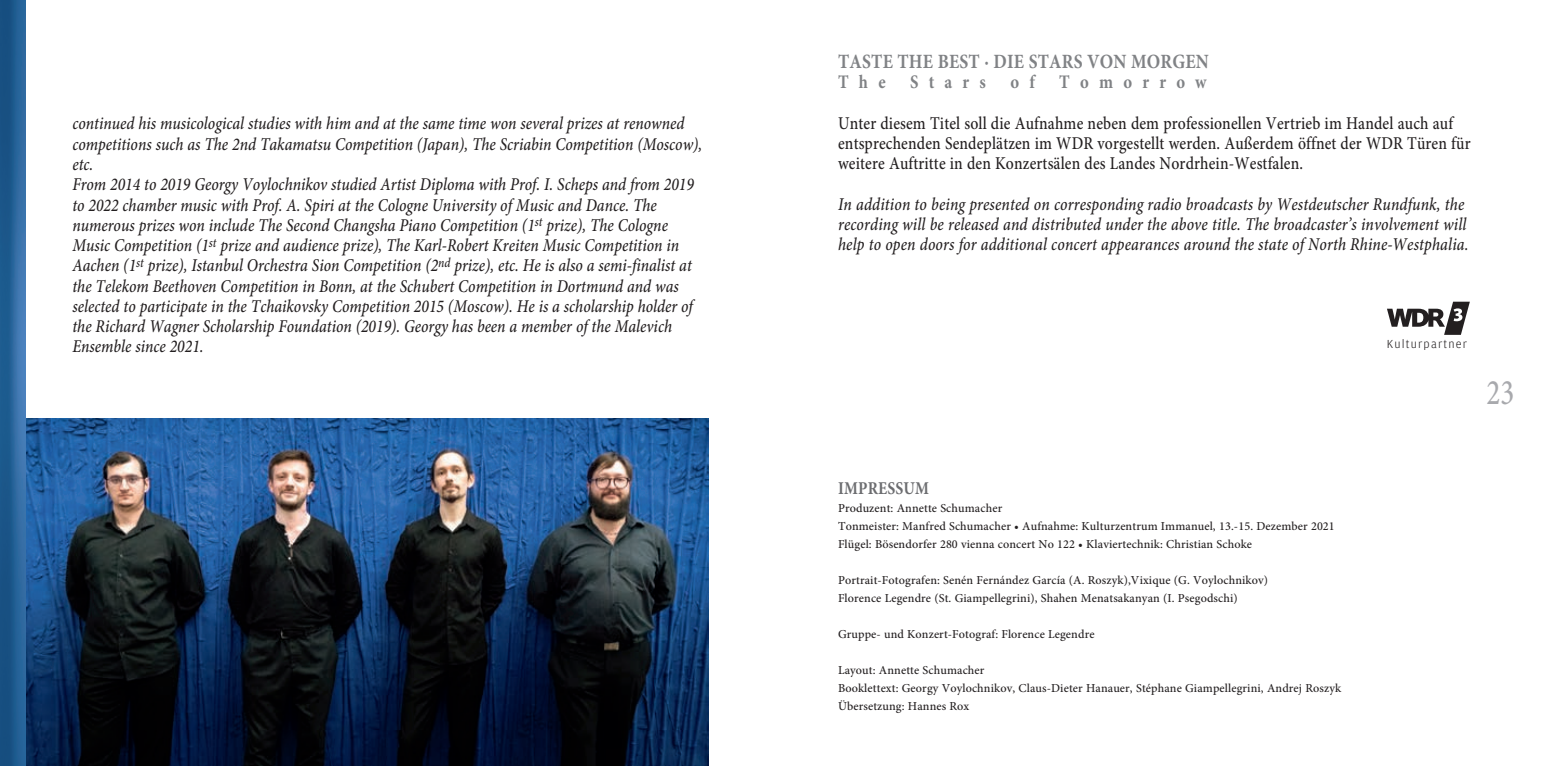
<style>
.page{position:relative;width:1544px;height:766px;background:#fff}
.page>*{position:absolute;margin:0;border:0;box-sizing:border-box;transform-origin:0 0}
.t1{font:500 36px "Minion Pro";color:#a8a9ad;scale:.8 1}
.t2{font:700 20.25px "Minion Pro";letter-spacing:.01em;color:#808285;scale:.87 1}
.t3{font:700 19.12px "Minion Pro";letter-spacing:.615em;color:#808285;scale:.87 1}
.t4{font:italic 500 18px/20.2px "Minion Pro";color:#231f20;scale:.87 1}
.t5{font:500 18px/20.2px "Minion Pro";letter-spacing:.01em;color:#231f20;scale:.87 1}
.t6{font:700 18px "Minion Pro";letter-spacing:.01em;color:#6c6d70;scale:.87 1}
.t7{font:300 12.38px "Amplitude";letter-spacing:.095em;color:#231f20}
.t8{font:500 12.15px "Minion Pro";letter-spacing:.01em;color:#231f20}
</style>
<div class="page">
<svg style="left:1387px;top:301px;width:82px;height:34px"></svg>
<img style="left:26px;top:418px;width:682px;height:347px">
<img style="left:0;top:0;width:26px;height:765px">
<p class="t4" style="left:72px;top:115px;width:725px">continued his musicological studies with him and at the same time won several prizes at renowned competitions such as The 2nd Takamatsu Competition (Japan), The Scriabin Competition (Moscow), etc.</p>
<p class="t4" style="left:72px;top:176px;width:716px">From 2014 to 2019 Georgy Voylochnikov studied Artist Diploma with Prof. I. Scheps and from 2019 to 2022 chamber music with Prof. A. Spiri at the Cologne University of Music and Dance. The</p>
<p class="t4" style="left:72px;top:216px;width:714px">numerous prizes won include The Second Changsha Piano Competition (1<sup>st</sup> prize), The Cologne Music Competition (1<sup>st</sup> prize and audience prize), The Karl-Robert Kreiten Music Competition in Aachen (1<sup>st</sup> prize), Istanbul Orchestra Sion Competition (2<sup>nd</sup> prize), etc. He is also a semi-finalist at the Telekom Beethoven Competition in Bonn, at the Schubert Competition in Dortmund and was selected to participate in the Tchaikovsky Competition 2015 (Moscow). He is a scholarship holder of the Richard Wagner Scholarship Foundation (2019). Georgy has been a member of the Malevich Ensemble since 2021.</p>
<p class="t2" style="left:838px;top:54px;width:428px">TASTE THE BEST ∙ DIE STARS VON MORGEN</p>
<p class="t3" style="left:838px;top:75px;width:56px">The</p>
<p class="t3" style="left:910px;top:75px;width:89px">Stars</p>
<p class="t3" style="left:1010px;top:75px;width:30px">o f</p>
<p class="t3" style="left:1059px;top:75px;width:171px">Tomorrow</p>
<p class="t5" style="left:838px;top:115px;width:728px">Unter diesem Titel soll die Aufnahme neben dem professionellen Vertrieb im Handel auch auf entsprechenden Sendeplätzen im WDR vorgestellt werden. Außerdem öffnet der WDR Türen für weitere Auftritte in den Konzertsälen des Landes Nordrhein-Westfalen.</p>
<p class="t4" style="left:838px;top:196px;width:726px">In addition to being presented on corresponding radio broadcasts by Westdeutscher Rundfunk, the recording will be released and distributed under the above title. The broadcaster’s involvement will help to open doors for additional concert appearances around the state of North Rhine-Westphalia.</p>
<p class="t6" style="left:838px;top:481px;width:106px">IMPRESSUM</p>
<p class="t8" style="left:838px;top:503px;width:166px">Produzent: Annette Schumacher</p>
<p class="t8" style="left:838px;top:521px;width:498px">Tonmeister: Manfred Schumacher • Aufnahme: Kulturzentrum Immanuel, 13.-15. Dezember 2021</p>
<p class="t8" style="left:838px;top:539px;width:415px">Flügel: Bösendorfer 280 vienna concert No 122 • Klaviertechnik: Christian Schoke</p>
<p class="t8" style="left:838px;top:575px;width:431px">Portrait-Fotografen: Senén Fernández García (A. Roszyk),Vixique (G. Voylochnikov)</p>
<p class="t8" style="left:838px;top:593px;width:401px">Florence Legendre (St. Giampellegrini), Shahen Menatsakanyan (I. Psegodschi)</p>
<p class="t8" style="left:838px;top:629px;width:258px">Gruppe- und Konzert-Fotograf: Florence Legendre</p>
<p class="t8" style="left:838px;top:665px;width:148px">Layout: Annette Schumacher</p>
<p class="t8" style="left:838px;top:683px;width:504px">Booklettext: Georgy Voylochnikov, Claus-Dieter Hanauer, Stéphane Giampellegrini, Andrej Roszyk</p>
<p class="t8" style="left:838px;top:701px;width:133px">Übersetzung: Hannes Rox</p>
<p class="t7" style="left:1386px;top:339px;width:82px">Kulturpartner</p>
<p class="t1" style="left:1486px;top:378px;width:36px">23</p>
</div>
